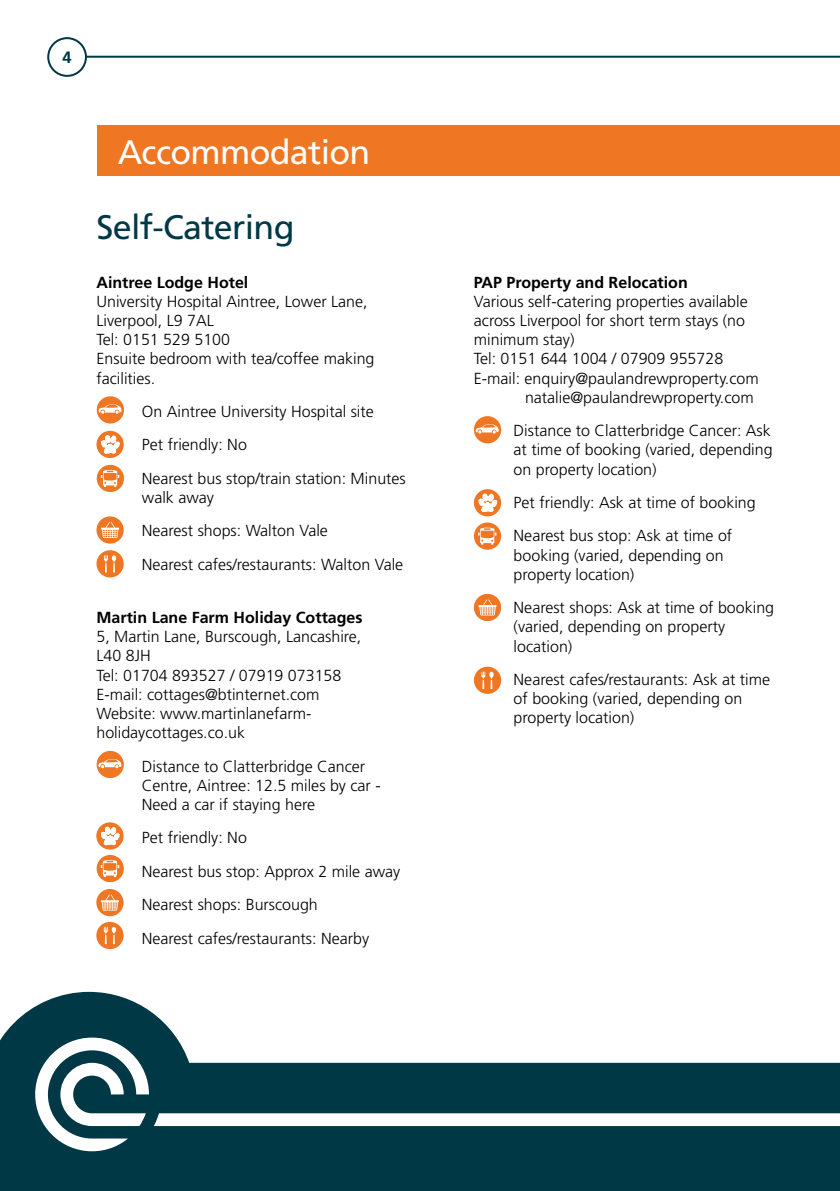
<style>
.page{position:relative;width:840px;height:1191px;background:#fff}
.page>*{position:absolute;margin:0;border:0;box-sizing:border-box;transform-origin:0 0}
.t1{font:34px "Frutiger";letter-spacing:-.02em;color:#fff}
.t2{font:34px "Frutiger";letter-spacing:-.02em;color:#003846}
.t3{font:700 16.4px "Frutiger";color:#003846}
.t4{font:300 16px/19.2px "Frutiger";color:#000}
.t5{font:700 16px "Frutiger";color:#000}
</style>
<div class="page">
<svg style="left:0;top:992px;width:839px;height:199px;fill:#003846"></svg>
<hr style="left:67px;top:56px;width:772px;height:2px;background:#003846">
<div style="left:48px;top:38px;width:38px;height:38px;background:#fff;border-radius:50%"></div>
<div style="left:47px;top:37px;width:40px;height:40px;border:2px solid #003846;border-radius:50%"></div>
<svg style="left:35px;top:1037px;width:804px;height:114px"></svg>
<div style="left:97px;top:126px;width:742px;height:50px;background:#ef7622"></div>
<div style="left:97px;top:396px;width:27px;height:27px;background:#ef7622;border-radius:50%"></div>
<svg style="left:98px;top:404px;width:24px;height:10px"></svg>
<svg style="left:96px;top:431px;width:28px;height:27px"></svg>
<svg style="left:101px;top:435px;width:18px;height:18px"></svg>
<div style="left:97px;top:465px;width:27px;height:27px;background:#ef7622;border-radius:50%"></div>
<div style="left:96px;top:516px;width:28px;height:27px;background:#ef7622;border-radius:50%"></div>
<div style="left:96px;top:550px;width:28px;height:27px;background:#ef7622;border-radius:50%"></div>
<svg style="left:101px;top:522px;width:18px;height:16px"></svg>
<svg style="left:104px;top:555px;width:13px;height:17px"></svg>
<svg style="left:101px;top:470px;width:18px;height:17px"></svg>
<div style="left:97px;top:751px;width:27px;height:27px;background:#ef7622;border-radius:50%"></div>
<svg style="left:98px;top:759px;width:23px;height:9px"></svg>
<svg style="left:96px;top:822px;width:27px;height:27px"></svg>
<svg style="left:101px;top:827px;width:18px;height:17px"></svg>
<div style="left:97px;top:855px;width:27px;height:27px;background:#ef7622;border-radius:50%"></div>
<div style="left:96px;top:889px;width:27px;height:27px;background:#ef7622;border-radius:50%"></div>
<div style="left:96px;top:922px;width:27px;height:27px;background:#ef7622;border-radius:50%"></div>
<svg style="left:101px;top:894px;width:18px;height:16px"></svg>
<svg style="left:104px;top:926px;width:13px;height:18px"></svg>
<svg style="left:101px;top:860px;width:18px;height:17px"></svg>
<div style="left:473px;top:416px;width:28px;height:27px;background:#ef7622;border-radius:50%"></div>
<svg style="left:475px;top:424px;width:23px;height:9px"></svg>
<svg style="left:473px;top:489px;width:28px;height:27px"></svg>
<svg style="left:478px;top:494px;width:18px;height:17px"></svg>
<svg style="left:473px;top:594px;width:28px;height:27px"></svg>
<svg style="left:478px;top:599px;width:18px;height:16px"></svg>
<div style="left:473px;top:666px;width:28px;height:28px;background:#ef7622;border-radius:50%"></div>
<svg style="left:481px;top:671px;width:13px;height:18px"></svg>
<svg style="left:473px;top:522px;width:28px;height:28px"></svg>
<svg style="left:478px;top:527px;width:18px;height:17px"></svg>
<p class="t3" style="left:62px;top:48px;width:11px">4</p>
<h1 class="t1" style="left:118px;top:132px;width:254px">Accommodation</h1>
<h1 class="t2" style="left:96px;top:207px;width:199px">Self-Catering</h1>
<p class="t5" style="left:96px;top:272px;width:153px">Aintree Lodge Hotel</p>
<p class="t4" style="left:96px;top:291px;width:279px">University Hospital Aintree, Lower Lane,<br>Liverpool, L9 7AL<br>Tel: 0151 529 5100<br>Ensuite bedroom with tea/coffee making facilities.</p>
<p class="t4" style="left:142px;top:395px;width:265px;line-height:33.4px">On Aintree University Hospital site<br>Pet friendly: No<br>Nearest bus stop/train station: Minutes</p>
<p class="t4" style="left:142px;top:480px;width:263px;line-height:33.4px">walk away<br>Nearest shops: Walton Vale<br>Nearest cafes/restaurants: Walton Vale</p>
<p class="t5" style="left:96px;top:608px;width:267px">Martin Lane Farm Holiday Cottages</p>
<p class="t4" style="left:96px;top:627px;width:266px">5, Martin Lane, Burscough, Lancashire,<br>L40 8JH<br>Tel: 01704 893527 / 07919 073158<br>E-mail: cottages@btinternet.com<br>Website: www.martinlanefarm&shy;holidaycottages.co.uk</p>
<p class="t4" style="left:142px;top:756px;width:240px">Distance to Clatterbridge Cancer<br>Centre, Aintree: 12.5 miles by car -<br>Need a car if staying here</p>
<p class="t4" style="left:142px;top:821px;width:260px;line-height:33.4px">Pet friendly: No<br>Nearest bus stop: Approx 2 mile away<br>Nearest shops: Burscough<br>Nearest cafes/restaurants: Nearby</p>
<p class="t5" style="left:473px;top:272px;width:215px">PAP Property and Relocation</p>
<p class="t4" style="left:473px;top:291px;width:275px">Various self-catering properties available</p>
<p class="t4" style="left:473px;top:311px;width:272px">across Liverpool for short term stays (no</p>
<p class="t4" style="left:473px;top:330px;width:102px">minimum stay)</p>
<p class="t4" style="left:473px;top:349px;width:251px">Tel: 0151 644 1004 / 07909 955728</p>
<p class="t4" style="left:473px;top:368px;width:286px">E-mail: enquiry@paulandrewproperty.com</p>
<p class="t4" style="left:524px;top:387px;width:230px">natalie@paulandrewproperty.com</p>
<p class="t4" style="left:513px;top:421px;width:260px;text-align:justify">Distance to Clatterbridge Cancer: Ask at time of booking (varied, depending on property location)</p>
<p class="t4" style="left:513px;top:486px;width:243px;line-height:33.4px">Pet friendly: Ask at time of booking<br>Nearest bus stop: Ask at time of</p>
<p class="t4" style="left:513px;top:545px;width:211px">booking (varied, depending on property location)</p>
<p class="t4" style="left:513px;top:598px;width:262px">Nearest shops: Ask at time of booking (varied, depending on property location)</p>
<p class="t4" style="left:513px;top:670px;width:258px">Nearest cafes/restaurants: Ask at time of booking (varied, depending on property location)</p>
</div>
